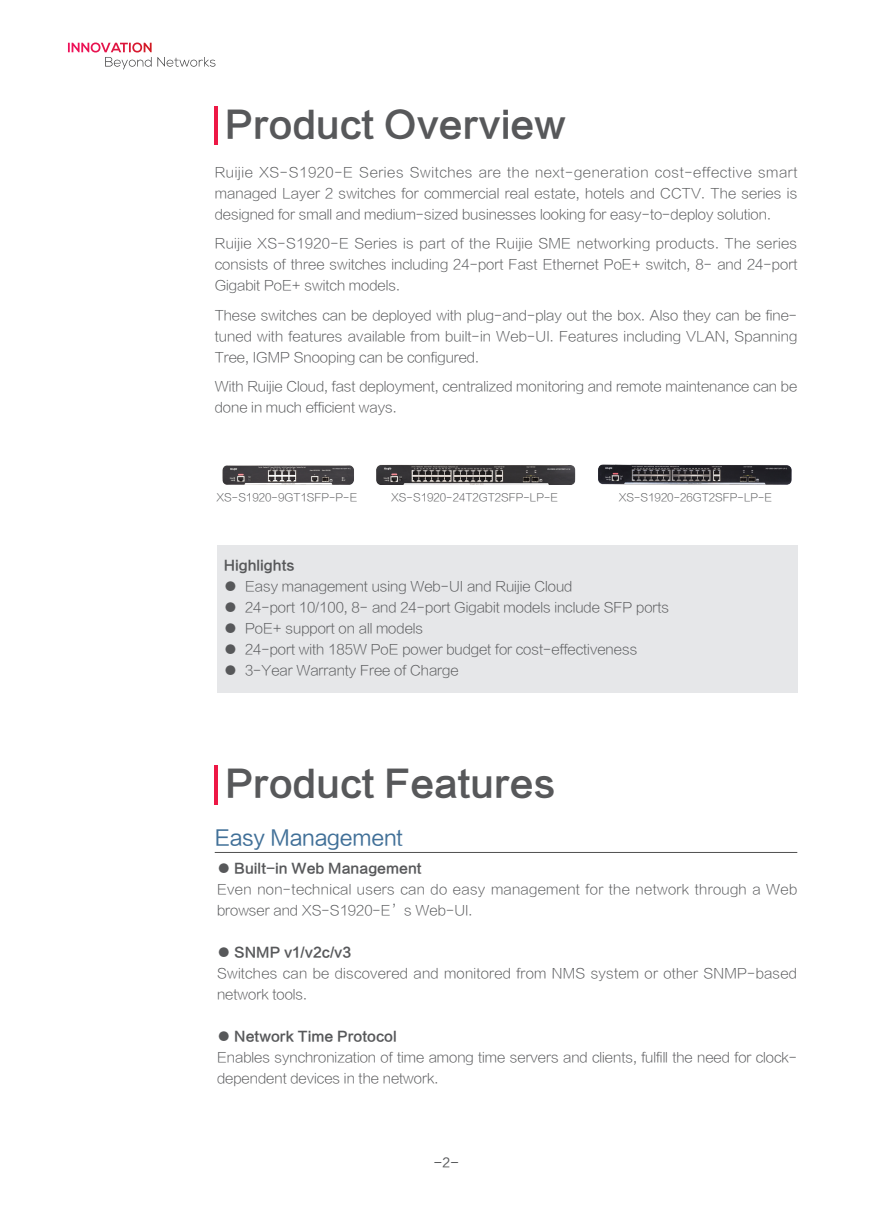
<style>
.page{position:relative;width:893px;height:1212px;background:#fff}
.page>*{position:absolute;margin:0;border:0;box-sizing:border-box;transform-origin:0 0}
.t1{font:36px "FZLTZCHK GBK1 0";color:#57585a}
.t2{font:21px "FZLTHJW GB1 0";letter-spacing:-.01em;color:#417098}
.t3{font:13.5px/21px "FZLTXHK GBK1 0";color:#57585a;text-align:justify}
.t4{font:13.5px/21px "FZLTXHK GBK1 0";letter-spacing:.025em;color:#57585a}
.t5{font:13.5px/21px "FZLTXHK GBK1 0";letter-spacing:.02em;color:#57585a}
.t6{font:13.5px "FZLTCHJW GB1 0";color:#57585a}
.t7{font:13.5px "FZLTZCHK GBK1 0";color:#57585a}
.t8{font:12.75px "FZLTHJW GB1 0";color:#57585a}
.t9{font:10.5px "FZLTXHK GBK1 0";color:#57585a}
.s1{font-family:"FZLTXHK GBK1 0"}
</style>
<div class="page">
<svg style="left:68px;top:43px;width:148px;height:26px"></svg>
<div style="left:217px;top:545px;width:580px;height:148px;background:#e6e7e9"></div>
<hr style="left:215px;top:107px;width:3px;height:38px;background:#ed1845">
<img style="left:628px;top:464px;width:164px;height:21px">
<img style="left:222px;top:465px;width:131px;height:20px">
<img style="left:353px;top:464px;width:275px;height:21px">
<hr style="left:215px;top:765px;width:3px;height:39px;background:#ed1845">
<hr style="left:215px;top:852px;width:582px;height:1px;background:#505050">
<p class="t1" style="left:225px;top:105px;width:342px">Product Overview</p>
<p class="t3" style="left:215px;top:162px;width:584px">Ruijie XS-S1920-E Series Switches are the next-generation cost-effective smart managed Layer 2 switches for commercial real estate, hotels and CCTV. The series is designed for small and medium-sized businesses looking for easy-to-deploy solution.</p>
<p class="t3" style="left:215px;top:233px;width:584px">Ruijie XS-S1920-E Series is part of the Ruijie SME networking products. The series consists of three switches including 24-port Fast Ethernet PoE+ switch, 8- and 24-port Gigabit PoE+ switch models.</p>
<p class="t3" style="left:215px;top:305px;width:584px">These switches can be deployed with plug-and-play out the box. Also they can be fine&shy;tuned with features available from built-in Web-UI. Features including VLAN, Spanning Tree, IGMP Snooping can be configured.</p>
<p class="t3" style="left:215px;top:376px;width:584px">With Ruijie Cloud, fast deployment, centralized monitoring and remote maintenance can be done in much efficient ways.</p>
<p class="t9" style="left:216px;top:492px;width:142px">XS-S1920-9GT1SFP-P-E</p>
<p class="t9" style="left:391px;top:492px;width:168px">XS-S1920-24T2GT2SFP-LP-E</p>
<p class="t9" style="left:619px;top:492px;width:155px">XS-S1920-26GT2SFP-LP-E</p>
<p class="t7" style="left:224px;top:558px;width:72px">Highlights</p>
<p class="t3" style="left:224px;top:576px;width:350px">● Easy management using Web-UI and Ruijie Cloud</p>
<p class="t3" style="left:224px;top:597px;width:447px">● 24-port 10/100, 8- and 24-port Gigabit models include SFP ports</p>
<p class="t3" style="left:224px;top:618px;width:201px">● PoE+ support on all models</p>
<p class="t3" style="left:224px;top:639px;width:415px">● 24-port with 185W PoE power budget for cost-effectiveness</p>
<p class="t3" style="left:224px;top:660px;width:236px">● 3-Year Warranty Free of Charge</p>
<p class="t1" style="left:225px;top:764px;width:332px">Product Features</p>
<p class="t2" style="left:215px;top:826px;width:190px">Easy Management</p>
<p class="t6" style="left:217px;top:861px;width:206px"><span class="s1">●</span> Built-in Web Management</p>
<p class="t4" style="left:217px;top:879px;width:582px">Even non-technical users can do easy management for the network through a Web browser and XS-S1920-E’s Web-UI.</p>
<p class="t6" style="left:217px;top:945px;width:136px"><span class="s1">●</span> SNMP v1/v2c/v3</p>
<p class="t5" style="left:217px;top:963px;width:582px">Switches can be discovered and monitored from NMS system or other SNMP-based network tools.</p>
<p class="t6" style="left:217px;top:1029px;width:181px"><span class="s1">●</span> Network Time Protocol</p>
<p class="t3" style="left:217px;top:1047px;width:582px">Enables synchronization of time among time servers and clients, fulfill the need for clock&shy;dependent devices in the network.</p>
<p class="t8" style="left:434px;top:1155px;width:26px">-2-</p>
</div>
